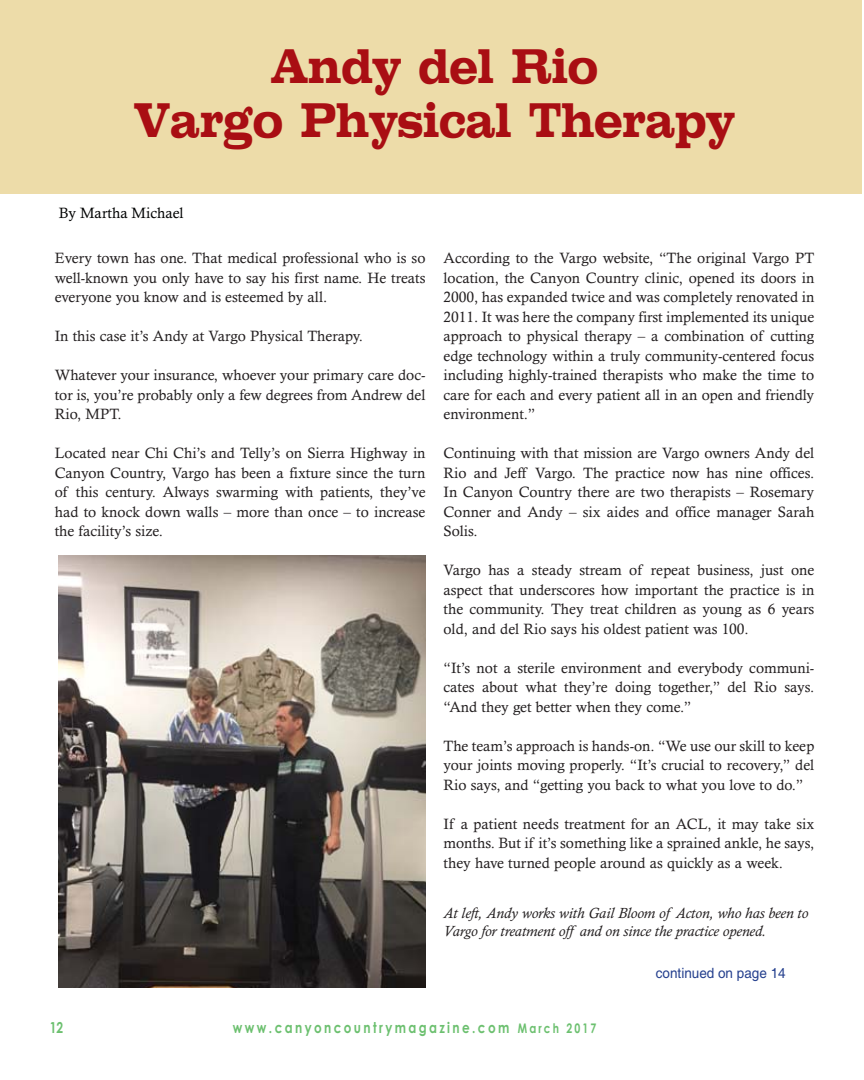
<style>
.page{position:relative;width:864px;height:1080px;background:#fff}
.page>*{position:absolute;margin:0;border:0;box-sizing:border-box;transform-origin:0 0}
.t1{font:700 50.7px/54px "Clarendon Extended";color:#a90e13;text-align:center;scale:.62 1}
.t2{font:700 15.15px "Century Gothic";letter-spacing:.2em;color:#6cc06f;scale:.79 1}
.t3{font:15px/19.5px "Calisto";color:#231f20;text-align:justify}
.t4{font:italic 15px/18.1px "Calisto";color:#231f20}
.t5{font:15px "Calisto";color:#010202}
.t6{font:14.1px "Helvetica";color:#25408e;scale:.95 1}
.s1{font-size:13.2px}
</style>
<div class="page">
<div style="left:0;top:0;width:861px;height:194px;background:#eddca9"></div>
<img style="left:59px;top:556px;width:367px;height:432px">
<p class="t1" style="left:134px;top:45px;width:970px">Andy del Rio<br>Vargo Physical Therapy</p>
<p class="t5" style="left:59px;top:207px;width:126px">By Martha Michael</p>
<p class="t3" style="left:55px;top:250px;width:372px">Every town has one. That medical professional who is so well-known you only have to say his first name. He treats everyone you know and is esteemed by all.</p>
<p class="t3" style="left:55px;top:328px;width:310px">In this case it’s Andy at Vargo Physical Therapy.</p>
<p class="t3" style="left:55px;top:367px;width:372px">Whatever your insurance, whoever your primary care doc&shy;tor is, you’re probably only a few degrees from Andrew del Rio, MPT.</p>
<p class="t3" style="left:55px;top:445px;width:372px">Located near Chi Chi’s and Telly’s on Sierra Highway in Canyon Country, Vargo has been a fixture since the turn of this century. Always swarming with patients, they’ve had to knock down walls – more than once – to increase the facility’s size.</p>
<p class="t3" style="left:444px;top:250px;width:372px">According to the Vargo website, “The original Vargo PT location, the Canyon Country clinic, opened its doors in 2000, has expanded twice and was completely renovated in 2011. It was here the company first implemented its unique approach to physical therapy – a combination of cutting edge technology within a truly community-centered focus including highly-trained therapists who make the time to care for each and every patient all in an open and friendly environment.”</p>
<p class="t3" style="left:444px;top:445px;width:372px">Continuing with that mission are Vargo owners Andy del Rio and Jeff Vargo. The practice now has nine offices.<br>In Canyon Country there are two therapists – Rosemary Conner and Andy – six aides and office manager Sarah Solis.</p>
<p class="t3" style="left:444px;top:562px;width:372px">Vargo has a steady stream of repeat business, just one aspect that underscores how important the practice is in the community. They treat children as young as 6 years old, and del Rio says his oldest patient was 100.</p>
<p class="t3" style="left:444px;top:659px;width:372px">“It’s not a sterile environment and everybody communi&shy;cates about what they’re doing together,” del Rio says. “And they get better when they come.”</p>
<p class="t3" style="left:444px;top:737px;width:372px">The team’s approach is hands-on. “We use our skill to keep your joints moving properly. “It’s crucial to recovery,” del Rio says, and “getting you back to what you love to do.”</p>
<p class="t3" style="left:444px;top:815px;width:372px">If a patient needs treatment for an ACL, it may take six months. But if it’s something like a sprained ankle, he says, they have turned people around as quickly as a week.</p>
<p class="t4" style="left:444px;top:905px;width:366px">At left, Andy works with Gail Bloom of Acton, who has been to<br>Vargo for treatment off and on since the practice opened.</p>
<p class="t6" style="left:656px;top:968px;width:138px">continued on page 14</p>
<p class="t2" style="left:50px;top:1019px;width:19px">12</p>
<p class="t2" style="left:233px;top:1019px;width:461px">www.canyoncountrymagazine.com <span class="s1">March 2017</span></p>
</div>
